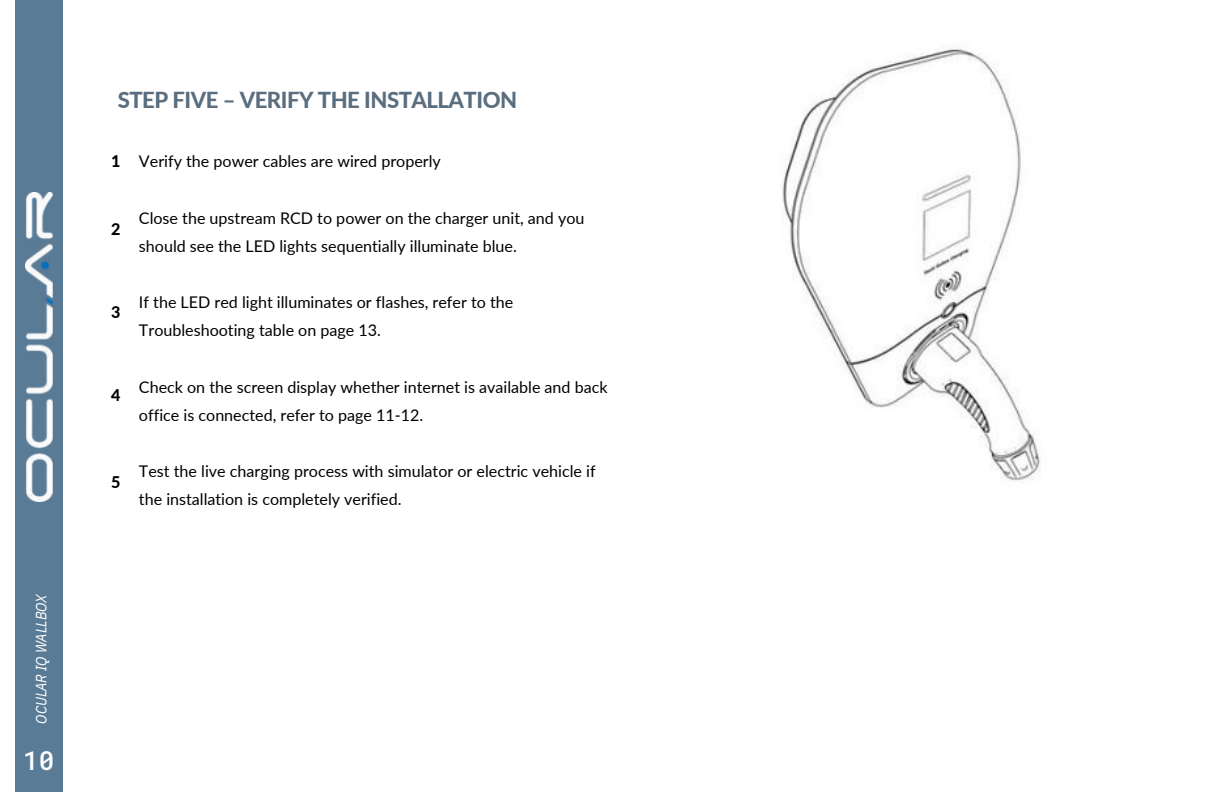
<style>
.page{position:relative;width:1224px;height:792px;background:#fff}
.page>*{position:absolute;margin:0;border:0;box-sizing:border-box;transform-origin:0 0}
.t1{font:500 26px "Roboto Mono";color:#fff}
.t2{font:800 22px "Lato";letter-spacing:-.02em;color:#5a6e80}
.t3{font:16.2px/28.2px "Lato";color:#000}
.t4{font:800 16.2px "Lato";color:#000}
.t5{font:italic 14.8px "IBM Plex Sans Cond";color:#fff}
.t6{font:14.8px "IBM Plex Sans Cond";color:#fff}
</style>
<div class="page">
<img style="left:782px;top:49px;width:259px;height:432px">
<div style="left:15px;top:0;width:48px;height:792px;background:#5a7b96"></div>
<img style="left:25px;top:193px;width:27px;height:309px">
<p class="t5" style="left:30px;top:724px;width:132px;rotate:-90deg">OCULAR IQ WALLBOX</p>
<h1 class="t1" style="left:23px;top:742px;width:33px">10</h1>
<p class="t6" style="left:23px;top:757px;width:10px">8</p>
<h2 class="t2" style="left:118px;top:83px;width:401px">STEP FIVE – VERIFY THE INSTALLATION</h2>
<p class="t4" style="left:111px;top:149px;width:11px">1</p>
<p class="t4" style="left:111px;top:217px;width:11px">2</p>
<p class="t4" style="left:111px;top:300px;width:11px">3</p>
<p class="t4" style="left:111px;top:383px;width:11px">4</p>
<p class="t4" style="left:111px;top:471px;width:11px">5</p>
<p class="t3" style="left:139px;top:147px;width:303px">Verify the power cables are wired properly</p>
<p class="t3" style="left:139px;top:203px;width:447px">Close the upstream RCD to power on the charger unit, and you should see the LED lights sequentially illuminate blue.</p>
<p class="t3" style="left:139px;top:288px;width:376px">If the LED red light illuminates or flashes, refer to the<br>Troubleshooting table on page 13.</p>
<p class="t3" style="left:139px;top:372px;width:470px">Check on the screen display whether internet is available and back office is connected, refer to page 11-12.</p>
<p class="t3" style="left:139px;top:457px;width:458px">Test the live charging process with simulator or electric vehicle if the installation is completely verified.</p>
</div>
